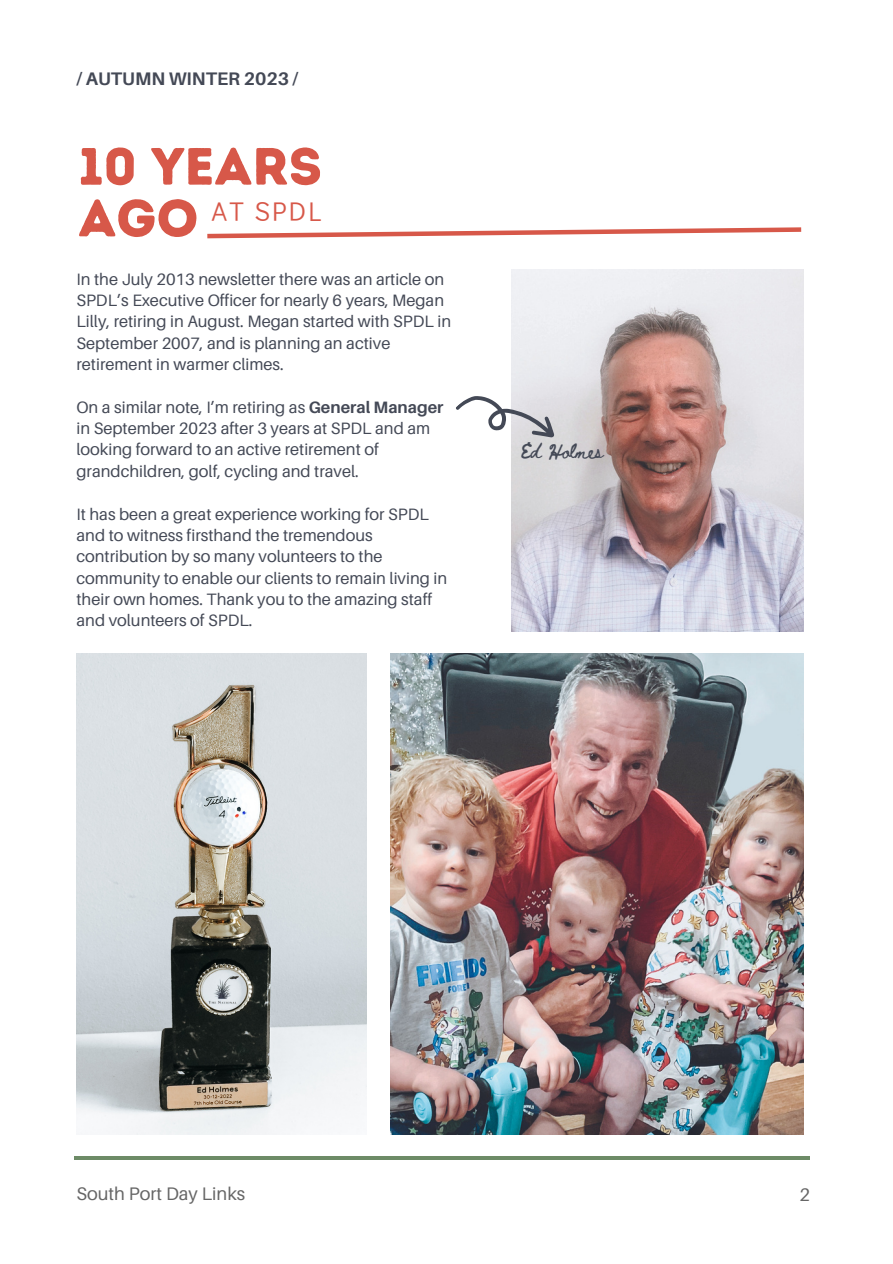
<style>
.page{position:relative;width:893px;height:1264px;background:#fff}
.page>*{position:absolute;margin:0;border:0;box-sizing:border-box;transform-origin:0 0}
.t1{font:52.35px/51.8px "Intro Rust Base";color:#d75849}
.t2{font:27px "Didact Gothic";letter-spacing:.08em;color:#d75849}
.t3{font:700 18.15px "Aileron";color:#444956}
.t4{font:18.15px "Aileron";color:#666}
.t5{font:16.5px/21.3px "Aileron";color:#444956}
.t6{font:15px "Beth Ellen";color:#444956}
.s1{font-weight:700}
</style>
<div class="page">
<svg style="left:207px;top:227px;width:595px;height:12px"></svg>
<hr style="left:74px;top:1156px;width:735px;height:3px;background:#6d8b67">
<img style="left:511px;top:269px;width:292px;height:362px">
<svg style="left:456px;top:366px;width:104px;height:107px"></svg>
<img style="left:390px;top:654px;width:413px;height:479px">
<img style="left:76px;top:654px;width:290px;height:479px">
<p class="t3" style="left:76px;top:67px;width:223px">/ AUTUMN WINTER 2023 /</p>
<p class="t1" style="left:78px;top:140px;width:245px">10 YEARS<br>AGO</p>
<p class="t2" style="left:211px;top:193px;width:111px">AT SPDL</p>
<p class="t5" style="left:76px;top:268px;width:376px">In the July 2013 newsletter there was an article on SPDL’s Executive Officer for nearly 6 years, Megan Lilly, retiring in August. Megan started with SPDL in September 2007, and is planning an active retirement in warmer climes.</p>
<p class="t5" style="left:76px;top:396px;width:368px">On a similar note, I’m retiring as <span class="s1">General Manager </span>in September 2023 after 3 years at SPDL and am looking forward to an active retirement of grandchildren, golf, cycling and travel.</p>
<p class="t5" style="left:76px;top:503px;width:372px">It has been a great experience working for SPDL and to witness firsthand the tremendous contribution by so many volunteers to the community to enable our clients to remain living in their own homes. Thank you to the amazing staff and volunteers of SPDL.</p>
<p class="t6" style="left:521px;top:444px;width:84px">Ed Holmes</p>
<p class="t4" style="left:76px;top:1181px;width:170px">South Port Day Links</p>
<p class="t4" style="left:799px;top:1183px;width:12px">2</p>
</div>
